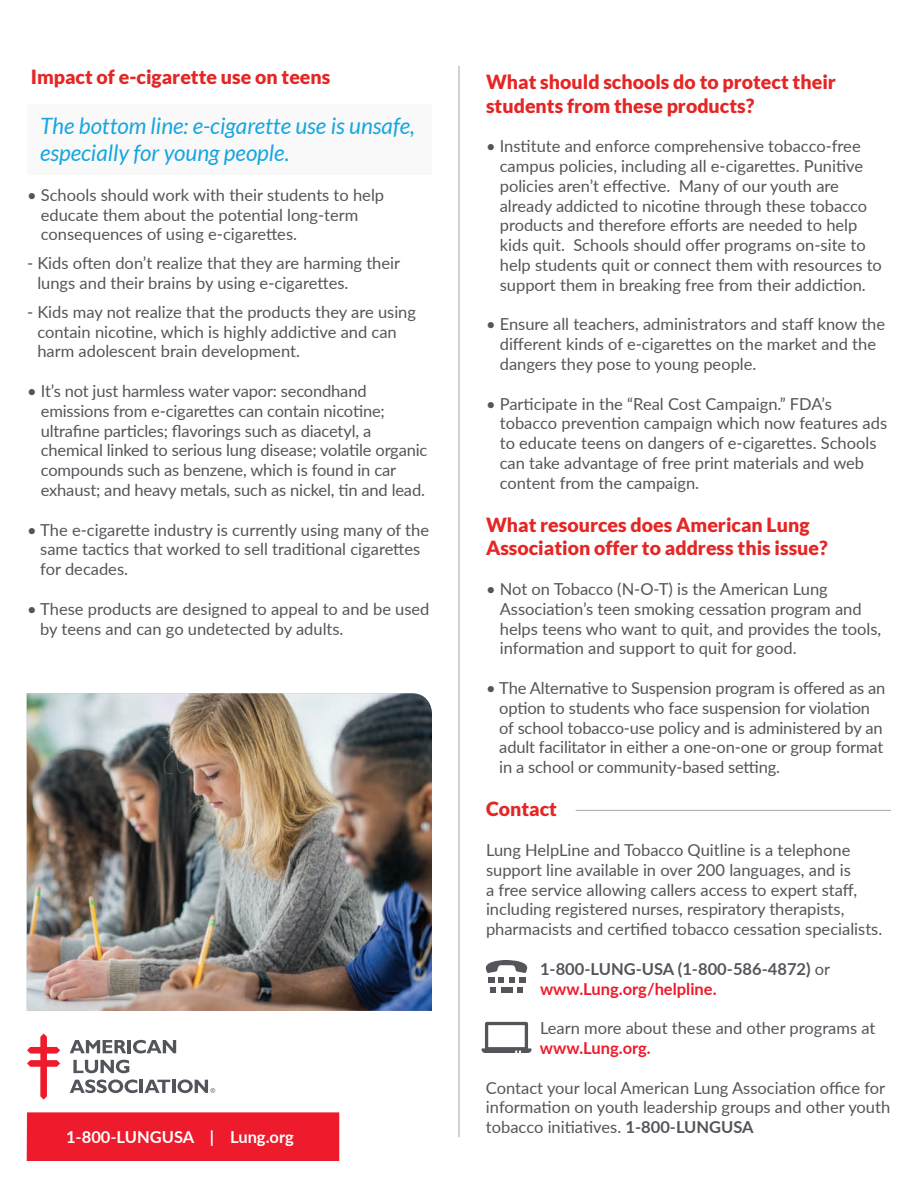
<style>
.page{position:relative;width:918px;height:1188px;background:#fff}
.page>*{position:absolute;margin:0;border:0;box-sizing:border-box;transform-origin:0 0}
.t1{font:italic 22.5px/27px "Lato";color:#16a6df}
.t2{font:900 19.5px/23.4px "Lato";color:#e42625}
.t3{font:16.5px/19.8px "Lato";color:#54555a}
.t4{font:700 16.5px/19.8px "Lato";color:#54555a}
.t5{font:700 16.5px "Lato";color:#fff}
.s1{font-weight:400}
.s2{color:#ee1b2c}
.s3{font-weight:700;color:#ee1b2c}
.s4{font-weight:700}
</style>
<div class="page">
<hr style="left:459px;top:66px;width:1px;height:1071px;background:#a2aaad">
<img style="left:27px;top:693px;width:405px;height:318px">
<div style="left:27px;top:104px;width:405px;height:70px;background:#f9f9f9"></div>
<div style="left:27px;top:1112px;width:312px;height:49px;background:#ee1b2c"></div>
<svg style="left:70px;top:1040px;width:56px;height:13px"></svg>
<hr style="left:127px;top:1040px;width:4px;height:13px;background:#52555b">
<svg style="left:133px;top:1040px;width:43px;height:13px"></svg>
<svg style="left:73px;top:1060px;width:56px;height:13px"></svg>
<svg style="left:70px;top:1080px;width:145px;height:13px"></svg>
<svg style="left:27px;top:1034px;width:33px;height:66px"></svg>
<svg style="left:486px;top:960px;width:41px;height:33px"></svg>
<svg style="left:482px;top:1022px;width:50px;height:31px"></svg>
<hr style="left:576px;top:810px;width:315px;height:1px;background:#a2aaad">
<p class="t2" style="left:31px;top:64px;width:301px">Impact of e-cigarette use on teens</p>
<p class="t1" style="left:40px;top:113px;width:376px">The bottom line: e-cigarette use is unsafe, especially for young people.</p>
<p class="t3" style="left:41px;top:184px;width:345px;text-indent:-14px">• Schools should work with their students to help educate them about the potential long-term consequences of using e-cigarettes.</p>
<p class="t3" style="left:37px;top:253px;width:364px;text-indent:-10px">- Kids often don’t realize that they are harming their lungs and their brains by using e-cigarettes.</p>
<p class="t3" style="left:37px;top:301px;width:380px;text-indent:-10px">- Kids may not realize that the products they are using contain nicotine, which is highly addictive and can harm adolescent brain development.</p>
<p class="t3" style="left:41px;top:380px;width:388px;text-indent:-14px">• It’s not just harmless water vapor: secondhand emissions from e-cigarettes can contain nicotine; ultrafine particles; flavorings such as diacetyl, a chemical linked to serious lung disease; volatile organic compounds such as benzene, which is found in car exhaust; and heavy metals, such as nickel, tin and lead.</p>
<p class="t3" style="left:40px;top:519px;width:390px;text-indent:-13px">• The e-cigarette industry is currently using many of the same tactics that worked to sell traditional cigarettes for decades.</p>
<p class="t3" style="left:40px;top:598px;width:391px;text-indent:-13px">• These products are designed to appeal to and be used by teens and can go undetected by adults.</p>
<p class="t5" style="left:66px;top:1125px;width:229px">1-800-LUNGUSA | Lung.org</p>
<p class="t2" style="left:486px;top:70px;width:351px">What should schools do to protect their students from these products?</p>
<p class="t3" style="left:500px;top:136px;width:384px;text-indent:-14px">• Institute and enforce comprehensive tobacco-free campus policies, including all e-cigarettes. Punitive policies aren’t effective. Many of our youth are already addicted to nicotine through these tobacco products and therefore efforts are needed to help kids quit. Schools should offer programs on-site to help students quit or connect them with resources to support them in breaking free from their addiction.</p>
<p class="t3" style="left:500px;top:314px;width:387px;text-indent:-14px">• Ensure all teachers, administrators and staff know the different kinds of e-cigarettes on the market and the dangers they pose to young people.</p>
<p class="t3" style="left:500px;top:393px;width:389px;text-indent:-14px">• Participate in the “Real Cost Campaign.” FDA’s tobacco prevention campaign which now features ads to educate teens on dangers of e-cigarettes. Schools can take advantage of free print materials and web content from the campaign.</p>
<p class="t2" style="left:486px;top:513px;width:343px">What resources does American Lung<br>Association offer to address this issue?</p>
<p class="t3" style="left:500px;top:578px;width:383px;text-indent:-14px">• Not on Tobacco (N-O-T) is the American Lung Association’s teen smoking cessation program and helps teens who want to quit, and provides the tools, information and support to quit for good.</p>
<p class="t3" style="left:499px;top:677px;width:388px;text-indent:-13px">• The Alternative to Suspension program is offered as an option to students who face suspension for violation of school tobacco-use policy and is administered by an adult facilitator in either a one-on-one or group format in a school or community-based setting.</p>
<p class="t2" style="left:486px;top:797px;width:73px">Contact</p>
<p class="t3" style="left:486px;top:839px;width:398px">Lung HelpLine and Tobacco Quitline is a telephone support line available in over 200 languages, and is<br>a free service allowing callers access to expert staff, including registered nurses, respiratory therapists, pharmacists and certified tobacco cessation specialists.</p>
<p class="t4" style="left:540px;top:958px;width:292px">1-800-LUNG-USA (1-800-586-4872) <span class="s1">or </span><span class="s2">www.Lung.org/helpline.</span></p>
<p class="t3" style="left:540px;top:1018px;width:337px">Learn more about these and other programs at <span class="s3">www.Lung.org.</span></p>
<p class="t3" style="left:486px;top:1077px;width:406px">Contact your local American Lung Association office for information on youth leadership groups and other youth tobacco initiatives. <span class="s4">1-800-LUNGUSA</span></p>
</div>
